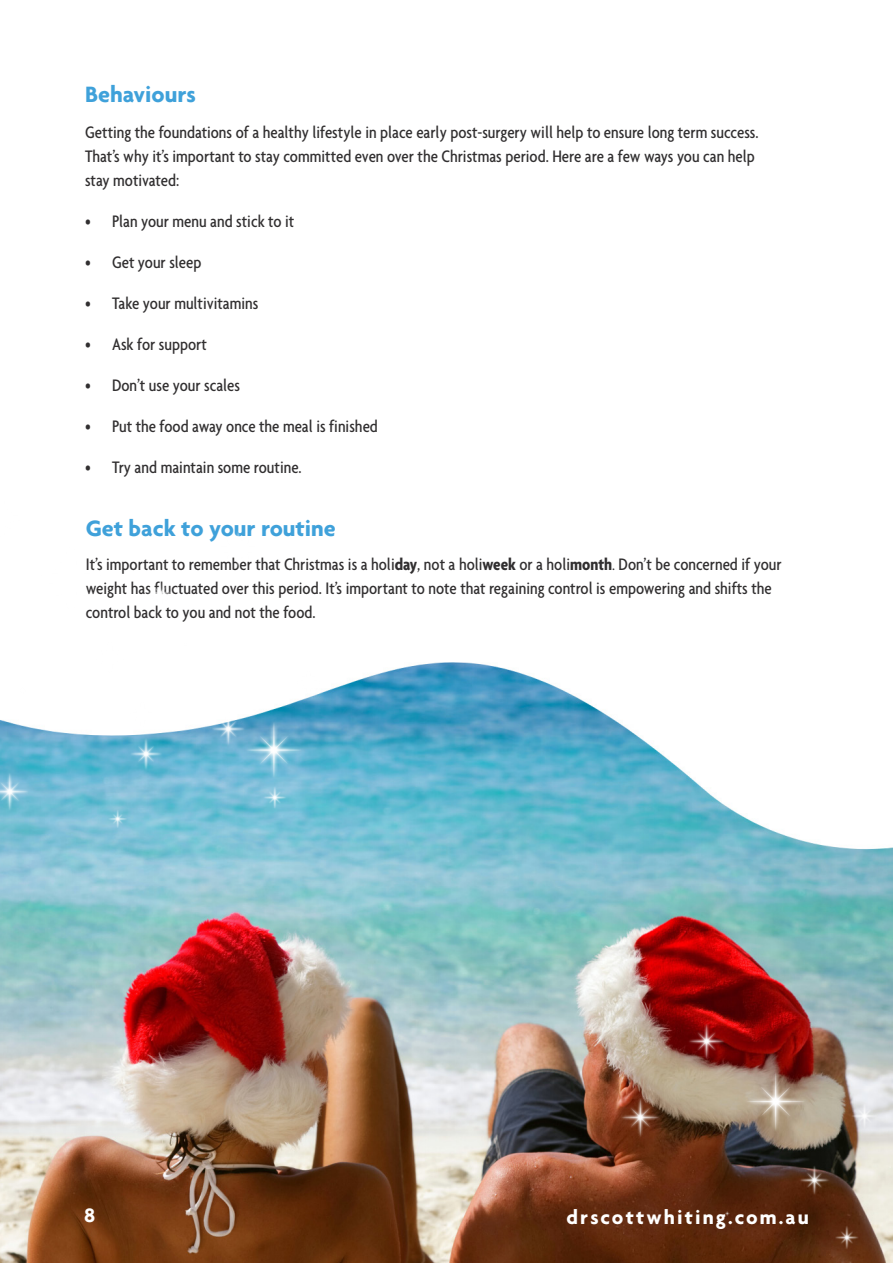
<style>
.page{position:relative;width:893px;height:1263px;background:#fff}
.page>*{position:absolute;margin:0;border:0;box-sizing:border-box;transform-origin:0 0}
.t1{font:700 24px "Agenda";color:#3fa1da}
.t2{font:700 21px "Agenda";letter-spacing:.1em;color:#fff}
.Body{font:500 condensed 18px/24px "Agenda";color:#312f30}
.s1{font-weight:700}
.s2{font-weight:400}
</style>
<div class="page">
<img style="left:0;top:662px;width:893px;height:601px">
<img style="left:0;top:662px;width:395px;height:191px">
<img style="left:518px;top:965px;width:375px;height:298px">
<p class="t1" style="left:85px;top:80px;width:112px">Behaviours</p>
<p class="Body" style="left:85px;top:120px;width:675px">Getting the foundations of a healthy lifestyle in place early post-surgery will help to ensure long term success.<br>That’s why it’s important to stay committed even over the Christmas period. Here are a few ways you can help stay motivated:</p>
<p class="Body" style="left:85px;top:209px;width:211px">• Plan your menu and stick to it</p>
<p class="Body" style="left:85px;top:250px;width:118px">• Get your sleep</p>
<p class="Body" style="left:85px;top:291px;width:175px">• Take your multivitamins</p>
<p class="Body" style="left:85px;top:332px;width:123px">• Ask for support</p>
<p class="Body" style="left:85px;top:373px;width:157px">• Don’t use your scales</p>
<p class="Body" style="left:85px;top:414px;width:294px">• Put the food away once the meal is finished</p>
<p class="Body" style="left:85px;top:455px;width:218px">• Try and maintain some routine.</p>
<p class="t1" style="left:86px;top:513px;width:252px">Get back to your routine</p>
<p class="Body" style="left:86px;top:552px;width:697px">It’s important to remember that Christmas is a holi<span class="s1">day</span>, not a holi<span class="s1">week</span> or a holi<span class="s1">month</span><span class="s2">.</span> Don’t be concerned if your weight has fluctuated over this period. It’s important to note that regaining control is empowering and shifts the control back to you and not the food.</p>
<p class="t2" style="left:84px;top:1203px;width:13px">8</p>
<p class="t2" style="left:567px;top:1204px;width:244px">drscottwhiting.com.au</p>
</div>
